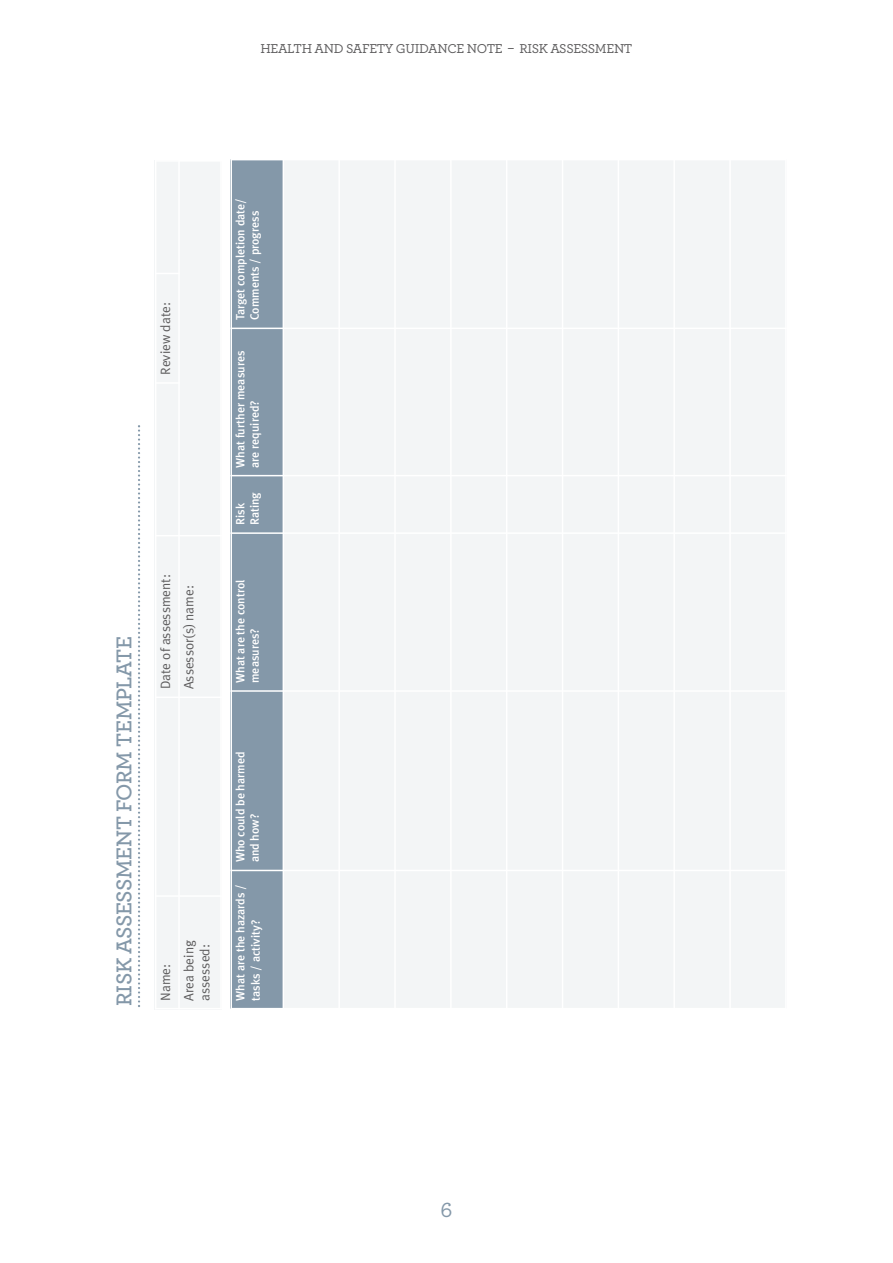
<style>
.page{position:relative;width:893px;height:1263px;background:#fff}
.page>*{position:absolute;margin:0;border:0;box-sizing:border-box;transform-origin:0 0}
.t1{font:600 22.5px "Archer";letter-spacing:-.02em;color:#8498a9}
.t2{font:500 22.5px "Archer";color:#8498a9}
.t3{font:13.5px/16.2px "Meta Plus Normal";color:#5d5c5d}
.t4{font:500 13.5px "Archer";letter-spacing:-.025em;color:#5d5c5d}
.t5{font:500 12px/14.4px "Meta Plus";color:#fff}
</style>
<div class="page">
<div style="left:155px;top:896px;width:24px;height:113px;background:#f3f5f6"></div>
<div style="left:155px;top:697px;width:24px;height:199px;background:#f3f5f6"></div>
<div style="left:155px;top:536px;width:24px;height:161px;background:#f3f5f6"></div>
<div style="left:155px;top:383px;width:24px;height:153px;background:#f3f5f6"></div>
<div style="left:155px;top:273px;width:24px;height:110px;background:#f3f5f6"></div>
<div style="left:155px;top:160px;width:24px;height:113px;background:#f3f5f6"></div>
<div style="left:179px;top:896px;width:43px;height:113px;background:#f3f5f6"></div>
<div style="left:179px;top:697px;width:43px;height:199px;background:#f3f5f6"></div>
<div style="left:179px;top:536px;width:43px;height:161px;background:#f3f5f6"></div>
<div style="left:179px;top:161px;width:43px;height:375px;background:#f3f5f6"></div>
<hr style="left:155px;top:1008px;width:67px;height:1px;background:#fff">
<hr style="left:155px;top:895px;width:67px;height:2px;background:#fff">
<hr style="left:155px;top:696px;width:67px;height:2px;background:#fff">
<hr style="left:155px;top:535px;width:67px;height:1px;background:#fff">
<hr style="left:155px;top:382px;width:25px;height:2px;background:#fff">
<svg style="left:156px;top:273px;width:22px;height:1px"></svg>
<hr style="left:155px;top:160px;width:67px;height:2px;background:#fff">
<hr style="left:155px;top:160px;width:1px;height:849px;background:#fff">
<hr style="left:178px;top:160px;width:2px;height:849px;background:#fff">
<hr style="left:220px;top:160px;width:2px;height:849px;background:#fff">
<div style="left:230px;top:870px;width:53px;height:139px;background:#8498a9"></div>
<div style="left:230px;top:691px;width:53px;height:179px;background:#8498a9"></div>
<div style="left:230px;top:533px;width:53px;height:158px;background:#8498a9"></div>
<div style="left:230px;top:476px;width:53px;height:57px;background:#8498a9"></div>
<div style="left:230px;top:328px;width:53px;height:148px;background:#8498a9"></div>
<div style="left:230px;top:159px;width:53px;height:169px;background:#8498a9"></div>
<div style="left:283px;top:870px;width:56px;height:139px;background:#f3f5f6"></div>
<div style="left:283px;top:691px;width:56px;height:179px;background:#f3f5f6"></div>
<div style="left:283px;top:533px;width:56px;height:158px;background:#f3f5f6"></div>
<div style="left:283px;top:476px;width:56px;height:57px;background:#f3f5f6"></div>
<div style="left:283px;top:328px;width:56px;height:148px;background:#f3f5f6"></div>
<div style="left:283px;top:159px;width:56px;height:169px;background:#f3f5f6"></div>
<div style="left:339px;top:870px;width:56px;height:139px;background:#f3f5f6"></div>
<div style="left:339px;top:691px;width:56px;height:179px;background:#f3f5f6"></div>
<div style="left:339px;top:533px;width:56px;height:158px;background:#f3f5f6"></div>
<div style="left:339px;top:476px;width:56px;height:57px;background:#f3f5f6"></div>
<div style="left:339px;top:328px;width:56px;height:148px;background:#f3f5f6"></div>
<div style="left:339px;top:159px;width:56px;height:169px;background:#f3f5f6"></div>
<div style="left:395px;top:870px;width:56px;height:139px;background:#f3f5f6"></div>
<div style="left:395px;top:691px;width:56px;height:179px;background:#f3f5f6"></div>
<div style="left:395px;top:533px;width:56px;height:158px;background:#f3f5f6"></div>
<div style="left:395px;top:476px;width:56px;height:57px;background:#f3f5f6"></div>
<div style="left:395px;top:328px;width:56px;height:148px;background:#f3f5f6"></div>
<div style="left:395px;top:159px;width:56px;height:169px;background:#f3f5f6"></div>
<div style="left:451px;top:870px;width:56px;height:139px;background:#f3f5f6"></div>
<div style="left:451px;top:691px;width:56px;height:179px;background:#f3f5f6"></div>
<div style="left:451px;top:533px;width:56px;height:158px;background:#f3f5f6"></div>
<div style="left:451px;top:476px;width:56px;height:57px;background:#f3f5f6"></div>
<div style="left:451px;top:328px;width:56px;height:148px;background:#f3f5f6"></div>
<div style="left:451px;top:159px;width:56px;height:169px;background:#f3f5f6"></div>
<div style="left:507px;top:870px;width:56px;height:139px;background:#f3f5f6"></div>
<div style="left:507px;top:691px;width:56px;height:179px;background:#f3f5f6"></div>
<div style="left:507px;top:533px;width:56px;height:158px;background:#f3f5f6"></div>
<div style="left:507px;top:476px;width:56px;height:57px;background:#f3f5f6"></div>
<div style="left:507px;top:328px;width:56px;height:148px;background:#f3f5f6"></div>
<div style="left:507px;top:159px;width:56px;height:169px;background:#f3f5f6"></div>
<div style="left:563px;top:870px;width:55px;height:139px;background:#f3f5f6"></div>
<div style="left:563px;top:691px;width:55px;height:179px;background:#f3f5f6"></div>
<div style="left:563px;top:533px;width:55px;height:158px;background:#f3f5f6"></div>
<div style="left:563px;top:476px;width:55px;height:57px;background:#f3f5f6"></div>
<div style="left:563px;top:328px;width:55px;height:148px;background:#f3f5f6"></div>
<div style="left:563px;top:159px;width:55px;height:169px;background:#f3f5f6"></div>
<div style="left:618px;top:870px;width:56px;height:139px;background:#f3f5f6"></div>
<div style="left:618px;top:691px;width:56px;height:179px;background:#f3f5f6"></div>
<div style="left:618px;top:533px;width:56px;height:158px;background:#f3f5f6"></div>
<div style="left:618px;top:476px;width:56px;height:57px;background:#f3f5f6"></div>
<div style="left:618px;top:328px;width:56px;height:148px;background:#f3f5f6"></div>
<div style="left:618px;top:159px;width:56px;height:169px;background:#f3f5f6"></div>
<div style="left:674px;top:870px;width:56px;height:139px;background:#f3f5f6"></div>
<div style="left:674px;top:691px;width:56px;height:179px;background:#f3f5f6"></div>
<div style="left:674px;top:533px;width:56px;height:158px;background:#f3f5f6"></div>
<div style="left:674px;top:476px;width:56px;height:57px;background:#f3f5f6"></div>
<div style="left:674px;top:328px;width:56px;height:148px;background:#f3f5f6"></div>
<div style="left:674px;top:159px;width:56px;height:169px;background:#f3f5f6"></div>
<div style="left:730px;top:870px;width:57px;height:139px;background:#f3f5f6"></div>
<div style="left:730px;top:691px;width:57px;height:179px;background:#f3f5f6"></div>
<div style="left:730px;top:533px;width:57px;height:158px;background:#f3f5f6"></div>
<div style="left:730px;top:476px;width:57px;height:57px;background:#f3f5f6"></div>
<div style="left:730px;top:328px;width:57px;height:148px;background:#f3f5f6"></div>
<div style="left:730px;top:159px;width:57px;height:169px;background:#f3f5f6"></div>
<hr style="left:230px;top:1008px;width:557px;height:1px;background:#fff">
<hr style="left:230px;top:870px;width:557px;height:1px;background:#fff">
<hr style="left:230px;top:690px;width:557px;height:2px;background:#fff">
<hr style="left:230px;top:532px;width:557px;height:2px;background:#fff">
<hr style="left:230px;top:475px;width:557px;height:1px;background:#fff">
<hr style="left:230px;top:328px;width:557px;height:1px;background:#fff">
<hr style="left:230px;top:159px;width:557px;height:1px;background:#fff">
<hr style="left:230px;top:159px;width:2px;height:850px;background:#fff">
<hr style="left:283px;top:159px;width:1px;height:850px;background:#fff">
<hr style="left:338px;top:159px;width:2px;height:850px;background:#fff">
<hr style="left:394px;top:159px;width:2px;height:850px;background:#fff">
<hr style="left:450px;top:159px;width:2px;height:850px;background:#fff">
<hr style="left:506px;top:159px;width:1px;height:850px;background:#fff">
<hr style="left:562px;top:159px;width:1px;height:850px;background:#fff">
<hr style="left:618px;top:159px;width:1px;height:850px;background:#fff">
<hr style="left:673px;top:159px;width:2px;height:850px;background:#fff">
<hr style="left:729px;top:159px;width:2px;height:850px;background:#fff">
<hr style="left:785px;top:159px;width:2px;height:850px;background:#fff">
<svg style="left:138px;top:425px;width:2px;height:582px"></svg>
<p class="t4" style="left:260px;top:44px;width:373px">HEALTH AND SAFETY GUIDANCE NOTE – RISK ASSESSMENT</p>
<h1 class="t1" style="left:117px;top:1006px;width:372px;rotate:-90deg">RISK ASSESSMENT FORM TEMPLATE</h1>
<p class="t3" style="left:157px;top:375px;width:74px;rotate:-90deg">Review date:</p>
<p class="t3" style="left:157px;top:689px;width:116px;rotate:-90deg">Date of assessment:</p>
<p class="t3" style="left:181px;top:689px;width:106px;rotate:-90deg">Assessor(s) name:</p>
<p class="t3" style="left:157px;top:1001px;width:38px;rotate:-90deg">Name:</p>
<p class="t3" style="left:181px;top:1001px;width:62px;rotate:-90deg">Area being assessed:</p>
<p class="t5" style="left:233px;top:320px;width:124px;rotate:-90deg">Target completion date/<br>Comments / progress</p>
<p class="t5" style="left:233px;top:468px;width:118px;rotate:-90deg">What further measures are required?</p>
<p class="t5" style="left:233px;top:525px;width:35px;rotate:-90deg">Risk<br>Rating</p>
<p class="t5" style="left:233px;top:683px;width:105px;rotate:-90deg">What are the control measures?</p>
<p class="t5" style="left:233px;top:862px;width:112px;rotate:-90deg">Who could be harmed and how?</p>
<p class="t5" style="left:232px;top:1001px;width:118px;line-height:15.6px;rotate:-90deg">What are the hazards / tasks / activity?</p>
<h1 class="t2" style="left:440px;top:1202px;width:13px">6</h1>
</div>
